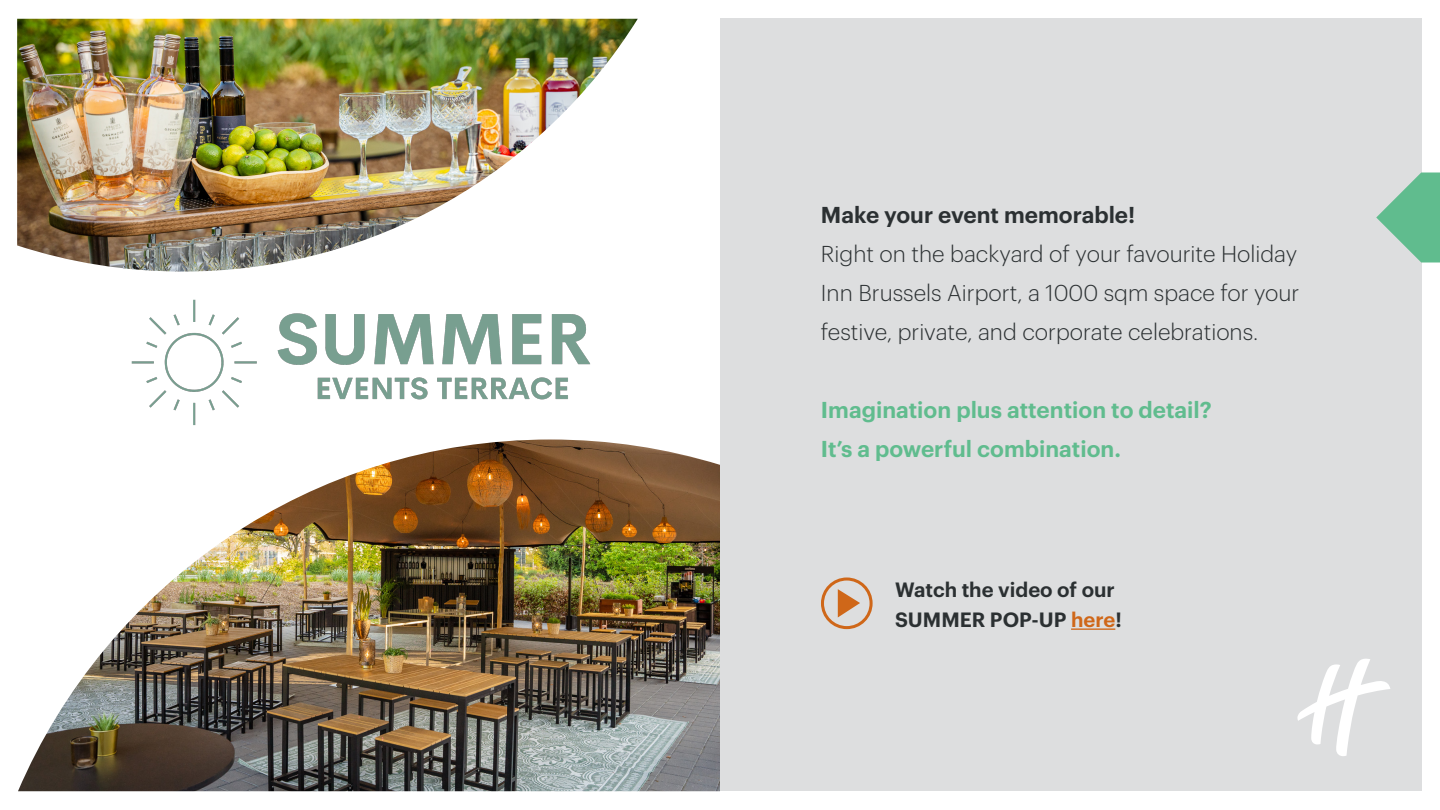
<style>
.page{position:relative;width:1440px;height:810px;background:#fff}
.page>*{position:absolute;margin:0;border:0;box-sizing:border-box;transform-origin:0 0}
.t1{font:300 22.5px/39px "Graphik Trial";color:#2b3032;text-align:justify}
.t2{font:600 22.5px "Graphik Trial";color:#60bc8e}
.t3{font:600 22.5px "Graphik Trial";color:#2b3032}
.t4{font:600 20.25px "Graphik Trial";color:#2b3032}
.s1{color:#cf6719}
</style>
<div class="page">
<img style="left:18px;top:440px;width:702px;height:351px">
<img style="left:17px;top:19px;width:621px;height:253px">
<div style="left:720px;top:19px;width:701px;height:772px;background:#dddedf"></div>
<svg style="left:1376px;top:173px;width:64px;height:90px"></svg>
<img style="left:131px;top:299px;width:126px;height:127px">
<img style="left:277px;top:313px;width:314px;height:87px">
<svg style="left:1297px;top:658px;width:93px;height:98px"></svg>
<hr style="left:1071px;top:628px;width:44px;height:2px;background:#cf6719">
<div style="left:821px;top:577px;width:52px;height:52px;border:3px solid #cf6719;border-radius:50%"></div>
<svg style="left:838px;top:589px;width:22px;height:28px"></svg>
<p class="t3" style="left:821px;top:206px;width:316px">Make your event memorable!</p>
<p class="t1" style="left:821px;top:236px;width:480px">Right on the backyard of your favourite Holiday Inn Brussels Airport, a 1000 sqm space for your festive, private, and corporate celebrations.</p>
<p class="t2" style="left:821px;top:401px;width:392px">Imagination plus attention to detail?</p>
<p class="t2" style="left:821px;top:440px;width:302px">It’s a powerful combination.</p>
<p class="t4" style="left:895px;top:581px;width:221px">Watch the video of our</p>
<p class="t4" style="left:895px;top:612px;width:228px">SUMMER POP-UP <span class="s1">here</span>!</p>
</div>
